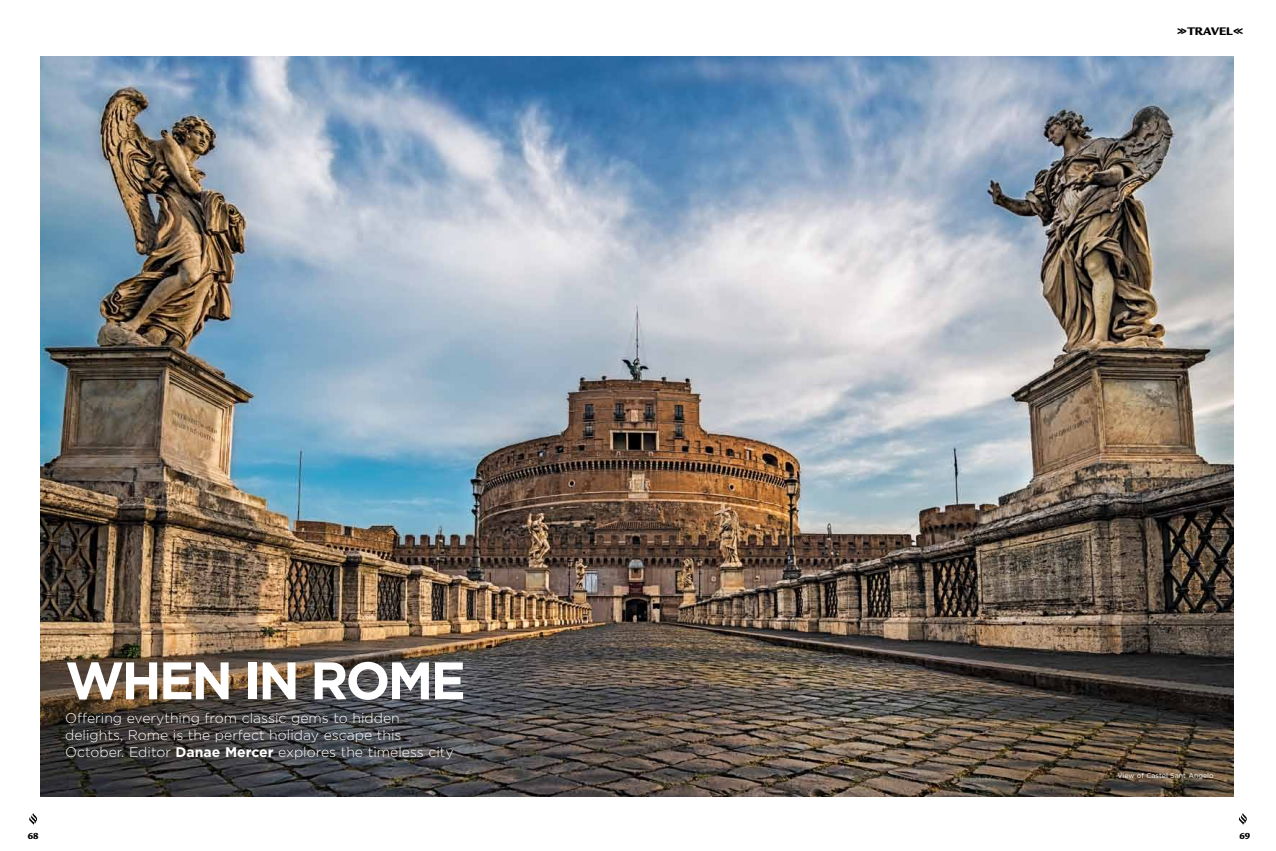
<style>
.page{position:relative;width:1276px;height:851px;background:#fff}
.page>*{position:absolute;margin:0;border:0;box-sizing:border-box;transform-origin:0 0}
.t1{font:700 52.7px "Gotham";letter-spacing:-.05em;color:#fff}
.t2{font:300 14px/17px "Gotham";color:#fff}
.t3{font:900 12px "Legacy Sans Std";color:#000}
.t4{font:900 9.5px "Legacy Sans Std";color:#000}
.t5{font:7px "Gotham";letter-spacing:.005em;color:#fff}
.s1{font-weight:700}
</style>
<div class="page">
<svg style="left:29px;top:813px;width:8px;height:12px"></svg>
<svg style="left:1239px;top:813px;width:8px;height:12px"></svg>
<img style="left:41px;top:57px;width:1192px;height:739px">
<h1 class="t1" style="left:65px;top:645px;width:402px">when in rome</h1>
<p class="t2" style="left:65px;top:708px;width:390px">Offering everything from classic gems to hidden delights, Rome is the perfect holiday escape this<br>October. Editor <span class="s1">Danae Mercer</span> explores the timeless city</p>
<p class="t3" style="left:1176px;top:24px;width:68px">&gt;&gt;TRAVEL&lt;&lt;</p>
<p class="t5" style="left:1117px;top:770px;width:98px">View of Castel Sant Angelo</p>
<p class="t4" style="left:28px;top:829px;width:12px">68</p>
<p class="t4" style="left:1239px;top:829px;width:12px">69</p>
</div>
